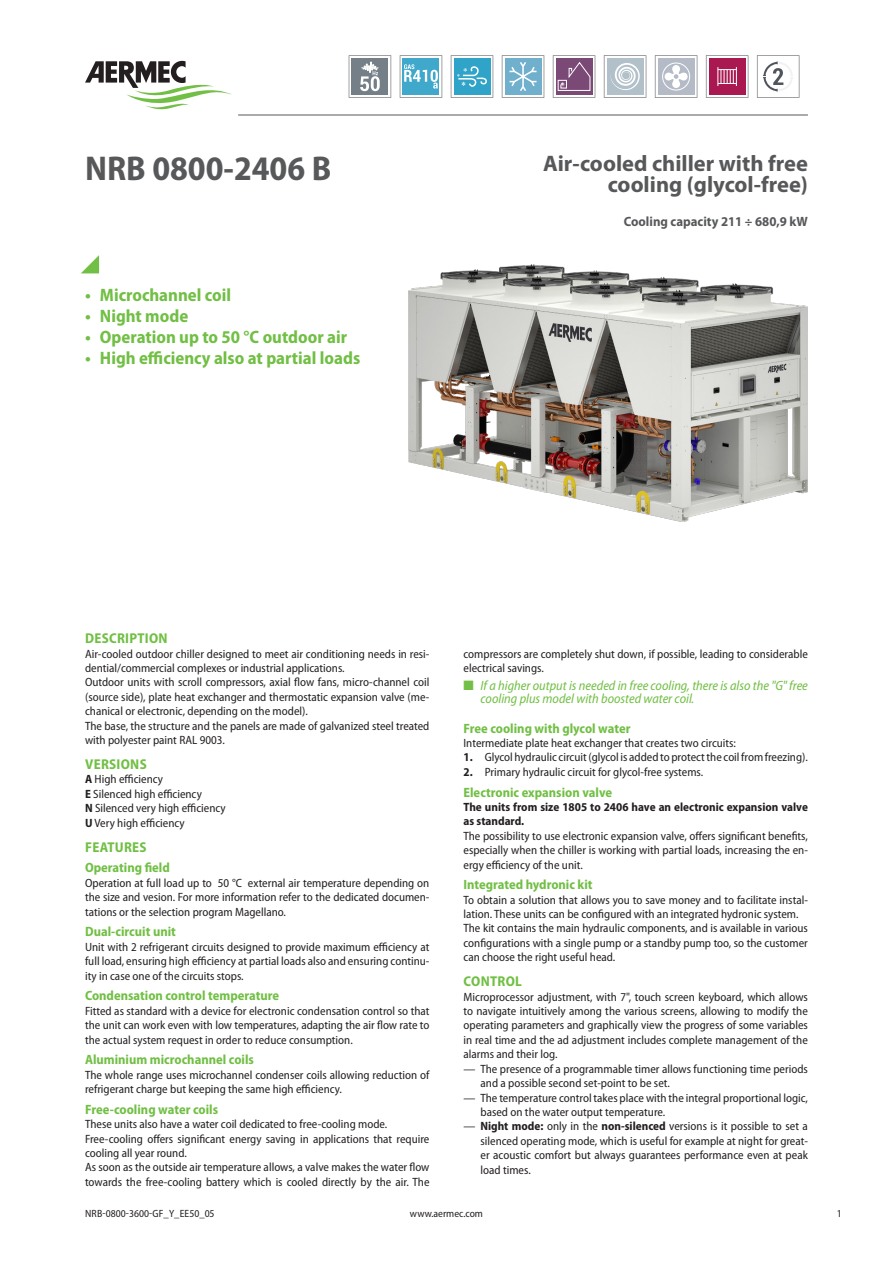
<style>
.page{position:relative;width:893px;height:1263px;background:#fff}
.page>*{position:absolute;margin:0;border:0;box-sizing:border-box;transform-origin:0 0}
.grandezza{font:700 semi-condensed 34.5px "Myriad Pro";color:#57585a}
.descrizione{font:700 22.5px/21px "Myriad Pro";color:#57585a;text-align:right}
.t1{font:700 semi-condensed 18px "Myriad Pro";color:#71bf44}
.t2{font:700 semi-condensed 14.25px "Myriad Pro";letter-spacing:.02em;color:#71bf44}
.t3{font:700 semi-condensed 13.5px "Myriad Pro";color:#71bf44}
.t4{font:italic semi-condensed 13.5px/13.5px "Myriad Pro";color:#71bf44}
.dettaglio{font:700 13.5px "Myriad Pro";color:#57585a;scale:.95 1}
.normale_en{font:semi-condensed 12px/14.4px "Myriad Pro";color:#231f20}
.normaleEvidenziato_en{font:700 semi-condensed 12px/14.4px "Myriad Pro";color:#231f20}
.t5{font:semi-condensed 10.5px "Myriad Pro";color:#231f20}
.s1{font-weight:700}
</style>
<div class="page">
<svg style="left:81px;top:255px;width:18px;height:18px"></svg>
<hr style="left:238px;top:115px;width:570px;height:1px;background:#57585a">
<img style="left:408px;top:265px;width:400px;height:257px">
<svg style="left:85px;top:61px;width:147px;height:48px"></svg>
<svg style="left:349px;top:55px;width:42px;height:43px"></svg>
<svg style="left:400px;top:55px;width:42px;height:43px"></svg>
<svg style="left:451px;top:55px;width:42px;height:43px"></svg>
<svg style="left:502px;top:55px;width:42px;height:43px"></svg>
<svg style="left:553px;top:55px;width:42px;height:43px"></svg>
<svg style="left:604px;top:55px;width:42px;height:43px"></svg>
<svg style="left:655px;top:55px;width:42px;height:43px"></svg>
<svg style="left:706px;top:55px;width:42px;height:43px"></svg>
<svg style="left:757px;top:55px;width:42px;height:43px"></svg>
<p class="grandezza" style="left:85px;top:146px;width:248px">NRB 0800-2406 B</p>
<p class="descrizione" style="left:543px;top:153px;width:266px">Air-cooled chiller with free cooling (glycol-free)</p>
<p class="dettaglio" style="left:624px;top:213px;width:195px">Cooling capacity 211 ÷ 680,9 kW</p>
<p class="t1" style="left:85px;top:284px;width:148px">• Microchannel coil</p>
<p class="t1" style="left:85px;top:305px;width:105px">• Night mode</p>
<p class="t1" style="left:85px;top:326px;width:264px">• Operation up to 50 °C outdoor air</p>
<p class="t1" style="left:85px;top:347px;width:277px">• High efficiency also at partial loads</p>
<p class="t2" style="left:85px;top:629px;width:84px">DESCRIPTION</p>
<p class="normale_en" style="left:85px;top:646px;width:346px">Air-cooled outdoor chiller designed to meet air conditioning needs in resi&shy;dential/commercial complexes or industrial applications.</p>
<p class="normale_en" style="left:85px;top:675px;width:346px;text-align:justify">Outdoor units with scroll compressors, axial flow fans, micro-channel coil (source side), plate heat exchanger and thermostatic expansion valve (me&shy;chanical or electronic, depending on the model).</p>
<p class="normale_en" style="left:85px;top:718px;width:346px">The base, the structure and the panels are made of galvanized steel treated with polyester paint RAL 9003.</p>
<p class="t2" style="left:85px;top:755px;width:63px">VERSIONS</p>
<p class="normale_en" style="left:85px;top:772px;width:80px"><span class="s1">A</span> High efficiency</p>
<p class="normale_en" style="left:85px;top:786px;width:118px"><span class="s1">E</span> Silenced high efficiency</p>
<p class="normale_en" style="left:85px;top:801px;width:142px"><span class="s1">N</span> Silenced very high efficiency</p>
<p class="normale_en" style="left:85px;top:815px;width:101px"><span class="s1">U</span> Very high efficiency</p>
<p class="t2" style="left:85px;top:838px;width:63px">FEATURES</p>
<p class="t3" style="left:85px;top:859px;width:86px">Operating field</p>
<p class="normale_en" style="left:85px;top:875px;width:346px;text-align:justify">Operation at full load up to 50 °C external air temperature depending on the size and vesion. For more information refer to the dedicated documen&shy;tations or the selection program Magellano.</p>
<p class="t3" style="left:85px;top:923px;width:92px">Dual-circuit unit</p>
<p class="normale_en" style="left:85px;top:939px;width:346px;text-align:justify">Unit with 2 refrigerant circuits designed to provide maximum efficiency at full load, ensuring high efficiency at partial loads also and ensuring continu&shy;ity in case one of the circuits stops.</p>
<p class="t3" style="left:85px;top:987px;width:196px">Condensation control temperature</p>
<p class="normale_en" style="left:85px;top:1003px;width:346px;text-align:justify">Fitted as standard with a device for electronic condensation control so that the unit can work even with low temperatures, adapting the air flow rate to the actual system request in order to reduce consumption.</p>
<p class="t3" style="left:85px;top:1051px;width:170px">Aluminium microchannel coils</p>
<p class="normale_en" style="left:85px;top:1067px;width:346px">The whole range uses microchannel condenser coils allowing reduction of refrigerant charge but keeping the same high efficiency.</p>
<p class="t3" style="left:85px;top:1100px;width:135px">Free-cooling water coils</p>
<p class="normale_en" style="left:85px;top:1117px;width:304px">These units also have a water coil dedicated to free-cooling mode.</p>
<p class="normale_en" style="left:85px;top:1131px;width:346px">Free-cooling offers significant energy saving in applications that require cooling all year round.</p>
<p class="normale_en" style="left:85px;top:1160px;width:346px">As soon as the outside air temperature allows, a valve makes the water flow towards the free-cooling battery which is cooled directly by the air. The</p>
<p class="normale_en" style="left:463px;top:646px;width:346px">compressors are completely shut down, if possible, leading to considerable electrical savings.</p>
<p class="t4" style="left:480px;top:678px;width:329px;text-indent:-17px">■ If a higher output is needed in free cooling, there is also the "G" free cooling plus model with boosted water coil.</p>
<p class="t3" style="left:463px;top:719px;width:169px">Free cooling with glycol water</p>
<p class="normale_en" style="left:463px;top:735px;width:274px">Intermediate plate heat exchanger that creates two circuits:</p>
<p class="normale_en" style="left:463px;top:750px;width:346px"><span class="s1">1.</span> Glycol hydraulic circuit (glycol is added to protect the coil from freezing).</p>
<p class="normale_en" style="left:463px;top:764px;width:241px"><span class="s1">2.</span> Primary hydraulic circuit for glycol-free systems.</p>
<p class="t3" style="left:463px;top:783px;width:150px">Electronic expansion valve</p>
<p class="normaleEvidenziato_en" style="left:463px;top:799px;width:346px">The units from size 1805 to 2406 have an electronic expansion valve as standard.</p>
<p class="normale_en" style="left:463px;top:828px;width:346px;text-align:justify">The possibility to use electronic expansion valve, offers significant benefits, especially when the chiller is working with partial loads, increasing the en&shy;ergy efficiency of the unit.</p>
<p class="t3" style="left:463px;top:876px;width:131px">Integrated hydronic kit</p>
<p class="normale_en" style="left:463px;top:892px;width:346px">To obtain a solution that allows you to save money and to facilitate instal&shy;lation. These units can be configured with an integrated hydronic system.</p>
<p class="normale_en" style="left:463px;top:921px;width:346px;text-align:justify">The kit contains the main hydraulic components, and is available in various configurations with a single pump or a standby pump too, so the customer can choose the right useful head.</p>
<p class="t2" style="left:464px;top:972px;width:60px">CONTROL</p>
<p class="normale_en" style="left:463px;top:989px;width:346px;text-align:justify">Microprocessor adjustment, with 7", touch screen keyboard, which allows to navigate intuitively among the various screens, allowing to modify the operating parameters and graphically view the progress of some variables in real time and the ad adjustment includes complete management of the alarms and their log.</p>
<p class="normale_en" style="left:480px;top:1061px;width:329px;text-indent:-17px">— The presence of a programmable timer allows functioning time periods and a possible second set-point to be set.</p>
<p class="normale_en" style="left:480px;top:1090px;width:329px;text-indent:-17px">— The temperature control takes place with the integral proportional logic, based on the water output temperature.</p>
<p class="normale_en" style="left:480px;top:1119px;width:329px;text-align:justify;text-indent:-17px">— <span class="s1">Night mode:</span> only in the <span class="s1">non-silenced</span> versions is it possible to set a silenced operating mode, which is useful for example at night for great&shy;er acoustic comfort but always guarantees performance even at peak load times.</p>
<p class="t5" style="left:85px;top:1207px;width:131px">NRB-0800-3600-GF_Y_EE50_05</p>
<p class="t5" style="left:410px;top:1207px;width:75px">www.aermec.com</p>
<p class="t5" style="left:837px;top:1207px;width:6px">1</p>
</div>
